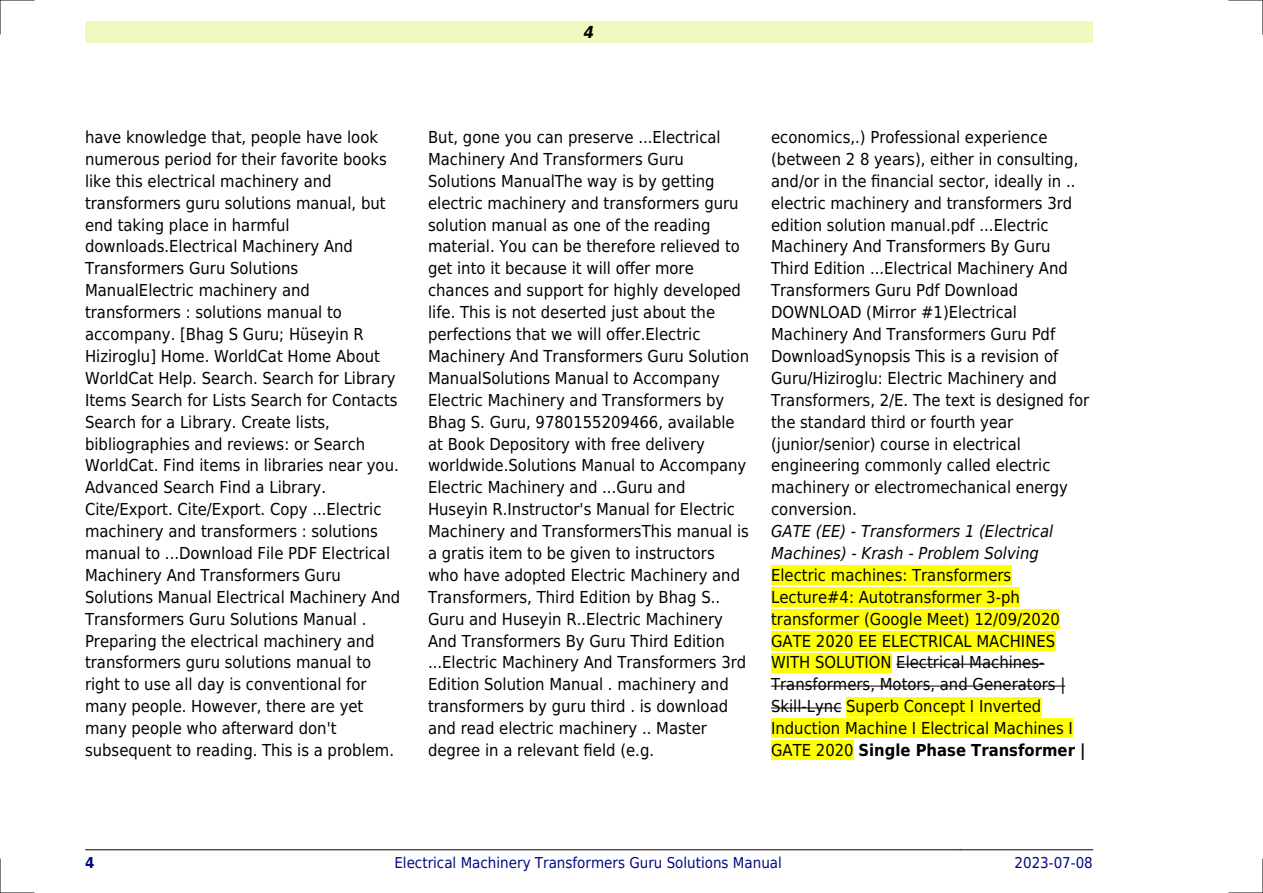
<style>
.page{position:relative;width:1263px;height:893px;background:#fff}
.page>*{position:absolute;margin:0;border:0;box-sizing:border-box;transform-origin:0 0}
.t1{font:16.5px/21.9px "DejaVu Sans Condensed";color:#000}
.t2{font:italic 16.5px/21.9px "DejaVu Sans Condensed";color:#000}
.t3{font:italic 700 16.5px "DejaVu Sans Condensed";color:#000}
.t4{font:15px "DejaVu Sans Condensed";color:#000880}
.t5{font:700 15px "DejaVu Sans Condensed";color:#000880}
.s1{font-weight:700}
</style>
<div class="page">
<div style="left:85px;top:21px;width:1008px;height:22px;background:#effbbe"></div>
<hr style="left:85px;top:849px;width:131px;height:1px;background:#000">
<hr style="left:216px;top:849px;width:744px;height:1px;background:#000">
<hr style="left:960px;top:849px;width:133px;height:1px;background:#000">
<div style="left:771px;top:566px;width:240px;height:19px;background:#ff0"></div>
<div style="left:771px;top:587px;width:249px;height:20px;background:#ff0"></div>
<div style="left:771px;top:609px;width:289px;height:20px;background:#ff0"></div>
<div style="left:771px;top:631px;width:284px;height:19px;background:#ff0"></div>
<div style="left:771px;top:653px;width:120px;height:19px;background:#ff0"></div>
<hr style="left:896px;top:664px;width:148px;height:1px;background:#000">
<hr style="left:771px;top:686px;width:294px;height:1px;background:#000">
<hr style="left:771px;top:708px;width:70px;height:1px;background:#000">
<div style="left:846px;top:697px;width:195px;height:19px;background:#ff0"></div>
<div style="left:771px;top:719px;width:302px;height:19px;background:#ff0"></div>
<div style="left:771px;top:741px;width:83px;height:19px;background:#ff0"></div>
<hr style="left:0;top:0;width:34px;height:1px;background:#000">
<hr style="left:1229px;top:0;width:34px;height:1px;background:#000">
<hr style="left:0;top:892px;width:34px;height:1px;background:#000">
<hr style="left:1229px;top:892px;width:34px;height:1px;background:#000">
<hr style="left:0;top:0;width:1px;height:34px;background:#000">
<hr style="left:0;top:859px;width:1px;height:34px;background:#000">
<hr style="left:1262px;top:0;width:1px;height:34px;background:#000">
<hr style="left:1262px;top:859px;width:1px;height:34px;background:#000">
<p class="t3" style="left:584px;top:23px;width:12px">4</p>
<p class="t1" style="left:85px;top:126px;width:317px">have knowledge that, people have look numerous period for their favorite books like this electrical machinery and transformers guru solutions manual, but end taking place in harmful downloads.Electrical Machinery And Transformers Guru Solutions ManualElectric machinery and transformers : solutions manual to accompany. [Bhag S Guru; Hüseyin R Hiziroglu] Home. WorldCat Home About WorldCat Help. Search. Search for Library Items Search for Lists Search for Contacts Search for a Library. Create lists, bibliographies and reviews: or Search WorldCat. Find items in libraries near you.<br>Advanced Search Find a Library.<br>Cite/Export. Cite/Export. Copy ...Electric machinery and transformers : solutions manual to ...Download File PDF Electrical Machinery And Transformers Guru Solutions Manual Electrical Machinery And Transformers Guru Solutions Manual .<br>Preparing the electrical machinery and transformers guru solutions manual to right to use all day is conventional for many people. However, there are yet many people who afterward don't subsequent to reading. This is a problem.</p>
<p class="t1" style="left:428px;top:126px;width:322px">But, gone you can preserve ...Electrical Machinery And Transformers Guru Solutions ManualThe way is by getting electric machinery and transformers guru solution manual as one of the reading material. You can be therefore relieved to get into it because it will offer more chances and support for highly developed life. This is not deserted just about the perfections that we will offer.Electric Machinery And Transformers Guru Solution ManualSolutions Manual to Accompany Electric Machinery and Transformers by Bhag S. Guru, 9780155209466, available at Book Depository with free delivery worldwide.Solutions Manual to Accompany Electric Machinery and ...Guru and Huseyin R.Instructor's Manual for Electric Machinery and TransformersThis manual is a gratis item to be given to instructors who have adopted Electric Machinery and Transformers, Third Edition by Bhag S..<br>Guru and Huseyin R..Electric Machinery And Transformers By Guru Third Edition ...Electric Machinery And Transformers 3rd Edition Solution Manual . machinery and transformers by guru third . is download and read electric machinery .. Master degree in a relevant field (e.g.</p>
<p class="t1" style="left:771px;top:126px;width:320px">economics,.) Professional experience (between 2 8 years), either in consulting, and/or in the financial sector, ideally in .. electric machinery and transformers 3rd edition solution manual.pdf ...Electric Machinery And Transformers By Guru Third Edition ...Electrical Machinery And Transformers Guru Pdf Download DOWNLOAD (Mirror #1)Electrical Machinery And Transformers Guru Pdf DownloadSynopsis This is a revision of Guru/Hiziroglu: Electric Machinery and Transformers, 2/E. The text is designed for the standard third or fourth year (junior/senior) course in electrical engineering commonly called electric machinery or electromechanical energy conversion.</p>
<p class="t2" style="left:771px;top:520px;width:284px">GATE (EE) - Transformers 1 (Electrical<br>Machines) - Krash - Problem Solving</p>
<p class="t1" style="left:771px;top:564px;width:316px">Electric machines: Transformers Lecture#4: Autotransformer 3-ph transformer (Google Meet) 12/09/2020<br>GATE 2020 EE ELECTRICAL MACHINES WITH SOLUTION Electrical Machines-Transformers, Motors, and Generators | Skill-Lync Superb Concept I Inverted Induction Machine I Electrical Machines I GATE 2020 <span class="s1">Single Phase Transformer |</span></p>
<p class="t5" style="left:85px;top:854px;width:11px">4</p>
<p class="t4" style="left:394px;top:854px;width:389px">Electrical Machinery Transformers Guru Solutions Manual</p>
<p class="t4" style="left:1014px;top:854px;width:80px">2023-07-08</p>
</div>
